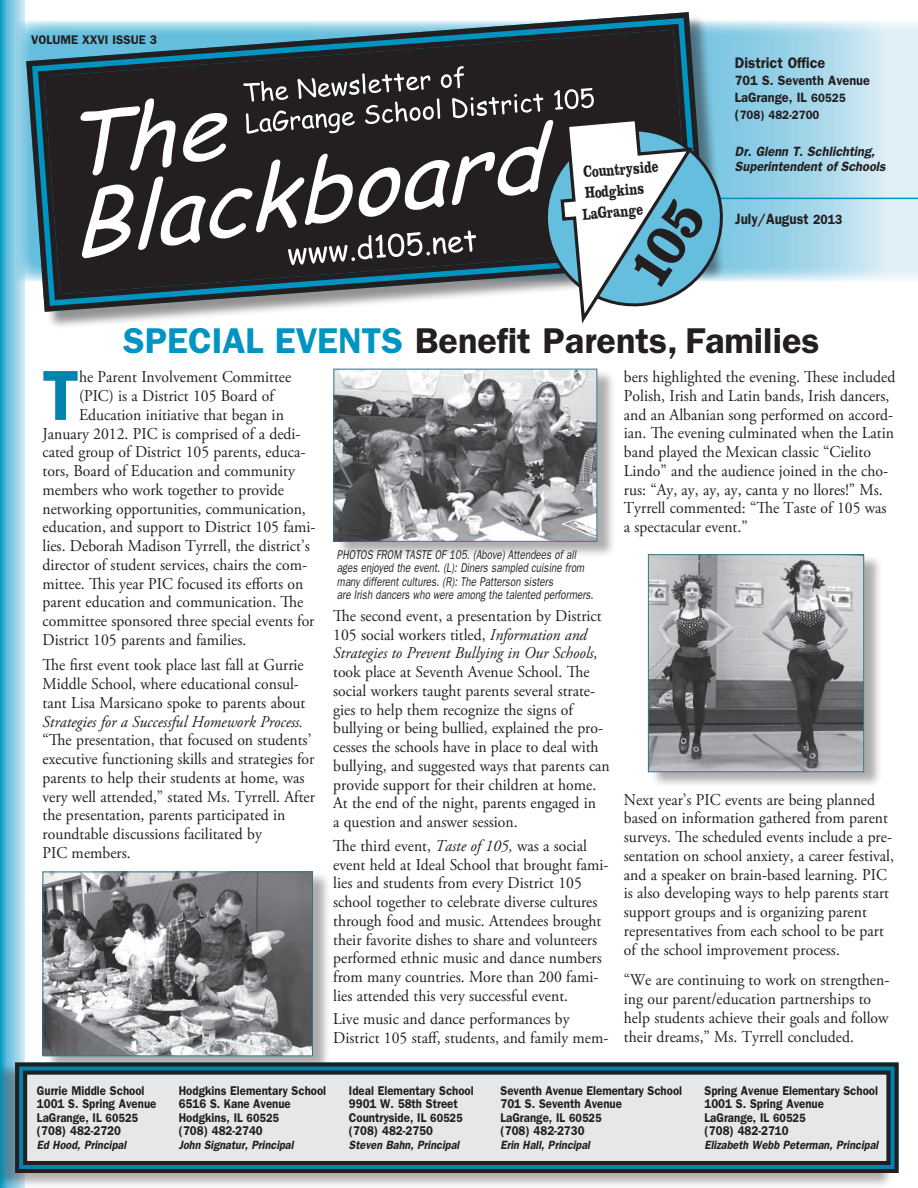
<style>
.page{position:relative;width:918px;height:1188px;background:#fff}
.page>*{position:absolute;margin:0;border:0;box-sizing:border-box;transform-origin:0 0}
.Body_Copy{font:600 71.1px "Franklin Gothic";color:#0084ae;scale:.95 1}
.Headline_2__SS_Big{font:600 36px "Franklin Gothic";color:#231f20}
.Body_Copy-2{font:16.5px/18.8px "Adobe Garamond Pro";color:#231f20;scale:.95 1}
.t1{font:700 16.5px/21px "Clarendon";color:#231f20;scale:.73 1}
.t2{font:600 15.3px "Franklin Gothic";color:#231f20;scale:.94 1}
.t3{font:600 15px "Franklin Gothic";color:#231f20;scale:.9 1}
.t4{font:italic 600 13.5px/15.1px "Franklin Gothic";color:#231f20;scale:.94 1}
.t5{font:600 13.5px/16.8px "Franklin Gothic";color:#231f20;scale:.94 1}
.t6{font:600 12.75px/13.5px "Franklin Gothic";color:#231f20;scale:.9 1}
.Body_Copy-3{font:italic 12.75px/13.5px "Franklin Gothic";color:#231f20;scale:.77 1}
.t7{font:600 12.6px "Franklin Gothic";color:#231f20}
.t8{font:600 12.15px "Franklin Gothic";color:#231f20;scale:.94 1}
.t9{font:italic 600 12px "Franklin Gothic";color:#231f20;scale:.9 1}
.s1{font-size:12.15px}
.s2{font-size:13.5px}
.s3{color:#0094c3}
.s4{font-style:italic}
.s5{font-size:12px}
</style>
<div class="page">
<svg style="left:0;top:0;width:25px;height:1062px;background:#71c3de"></svg>
<div style="left:45px;top:872px;width:287px;height:201px;background:#231f20;opacity:.37"></div>
<img style="left:45px;top:874px;width:266px;height:180px">
<div style="left:43px;top:872px;width:270px;height:184px;border:1px solid #367589"></div>
<svg style="left:15px;top:21px;width:903px;height:261px;background:#b0dbec"></svg>
<svg style="left:17px;top:3px;width:699px;height:318px"></svg>
<svg style="left:23px;top:9px;width:687px;height:306px"></svg>
<svg style="left:35px;top:21px;width:663px;height:282px;background:#34535f"></svg>
<hr style="left:663px;top:198px;width:255px;height:1px;background:#0094c3">
<div style="left:0;top:1062px;width:894px;height:126px;background:#231f20;opacity:.36"></div>
<svg style="left:13px;top:1061px;width:886px;height:114px;background:#becad0"></svg>
<div style="left:23px;top:1071px;width:868px;height:94px;border:4px solid #231f20"></div>
<svg style="left:82px;top:120px;width:161px;height:138px;fill:#231f20"></svg>
<svg style="left:80px;top:98px;width:148px;height:78px"></svg>
<div style="left:336px;top:369px;width:280px;height:189px;background:#231f20;opacity:.37"></div>
<img style="left:336px;top:371px;width:259px;height:169px">
<div style="left:334px;top:369px;width:263px;height:173px;border:1px solid #367589"></div>
<div style="left:650px;top:554px;width:233px;height:235px;background:#231f20;opacity:.37"></div>
<img style="left:650px;top:556px;width:212px;height:214px">
<div style="left:648px;top:554px;width:216px;height:218px;border:1px solid #367589"></div>
<svg style="left:243px;top:66px;width:482px;height:258px"></svg>
<p class="t7" style="left:31px;top:32px;width:128px">VOLUME XXVI ISSUE 3</p>
<p class="t1" style="left:578px;top:162px;width:111px;rotate:-5deg">Countryside<br>Hodgkins<br>LaGrange</p>
<p class="t2" style="left:735px;top:54px;width:98px">District Office</p>
<p class="t5" style="left:735px;top:71px;width:145px">701 S. Seventh Avenue<br>LaGrange, IL <span class="s1">60525</span></p>
<p class="t8" style="left:735px;top:107px;width:91px"><span class="s2">(</span>708) 482-2700</p>
<p class="t4" style="left:735px;top:144px;width:162px">Dr. Glenn T. Schlichting,<br>Superintendent of Schools</p>
<p class="t3" style="left:735px;top:210px;width:120px">July/August <span class="s2">2013</span></p>
<p class="Headline_2__SS_Big" style="left:123px;top:319px;width:698px"><span class="s3">SPECIAL EVENTS</span> Benefit Parents, Families</p>
<p class="Body_Copy" style="left:43px;top:353px;width:40px">T</p>
<p class="Body_Copy-2" style="left:79px;top:368px;width:225px">he Parent Involvement Committee</p>
<p class="Body_Copy-2" style="left:79px;top:387px;width:207px">(PIC) is a District 105 Board of</p>
<p class="Body_Copy-2" style="left:79px;top:406px;width:217px">Education initiative that began in</p>
<p class="Body_Copy-2" style="left:43px;top:425px;width:273px">January 2012. PIC is comprised of a dedi-</p>
<p class="Body_Copy-2" style="left:43px;top:443px;width:278px">cated group of District 105 parents, educa-</p>
<p class="Body_Copy-2" style="left:43px;top:462px;width:267px">tors, Board of Education and community</p>
<p class="Body_Copy-2" style="left:43px;top:481px;width:256px">members who work together to provide</p>
<p class="Body_Copy-2" style="left:43px;top:500px;width:279px">networking opportunities, communication,</p>
<p class="Body_Copy-2" style="left:43px;top:518px;width:289px">education, and support to District 105 fami-</p>
<p class="Body_Copy-2" style="left:43px;top:537px;width:283px">lies. Deborah Madison Tyrrell, the district’s</p>
<p class="Body_Copy-2" style="left:43px;top:556px;width:280px">director of student services, chairs the com-</p>
<p class="Body_Copy-2" style="left:43px;top:575px;width:276px">mittee. This year PIC focused its efforts on</p>
<p class="Body_Copy-2" style="left:43px;top:593px;width:276px">parent education and communication. The</p>
<p class="Body_Copy-2" style="left:43px;top:612px;width:288px">committee sponsored three special events for</p>
<p class="Body_Copy-2" style="left:43px;top:631px;width:216px">District 105 parents and families.</p>
<p class="Body_Copy-2" style="left:43px;top:656px;width:288px">The first event took place last fall at Gurrie Middle School, where educational consul&shy;tant Lisa Marsicano spoke to parents about <span class="s4">Strategies for a Successful Homework Process. </span>“The presentation, that focused on students’ executive functioning skills and strategies for parents to help their students at home, was very well attended,” stated Ms. Tyrrell. After the presentation, parents participated in roundtable discussions facilitated by<br>PIC members.</p>
<p class="Body_Copy-3" style="left:337px;top:547px;width:335px">PHOTOS FROM TASTE OF 105. (Above) Attendees of all ages enjoyed the event. (L): Diners sampled cuisine from many different cultures. (R): The Patterson sisters<br>are Irish dancers who were among the talented performers.</p>
<p class="Body_Copy-2" style="left:333px;top:607px;width:293px">The second event, a presentation by District 105 social workers titled, <span class="s4">Information and Strategies to Prevent Bullying in Our Schools, </span>took place at Seventh Avenue School. The social workers taught parents several strate&shy;gies to help them recognize the signs of bullying or being bullied, explained the pro&shy;cesses the schools have in place to deal with bullying, and suggested ways that parents can provide support for their children at home.<br>At the end of the night, parents engaged in<br>a question and answer session.</p>
<p class="Body_Copy-2" style="left:333px;top:837px;width:291px">The third event, <span class="s4">Taste of 105,</span> was a social event held at Ideal School that brought fami&shy;lies and students from every District 105 school together to celebrate diverse cultures through food and music. Attendees brought their favorite dishes to share and volunteers performed ethnic music and dance numbers from many countries. More than 200 fami&shy;lies attended this very successful event.</p>
<p class="Body_Copy-2" style="left:333px;top:1010px;width:291px">Live music and dance performances by<br>District 105 staff, students, and family mem-</p>
<p class="Body_Copy-2" style="left:624px;top:368px;width:287px">bers highlighted the evening. These included Polish, Irish and Latin bands, Irish dancers, and an Albanian song performed on accord&shy;ian. The evening culminated when the Latin band played the Mexican classic “Cielito Lindo” and the audience joined in the cho&shy;rus: “Ay, ay, ay, ay, canta y no llores!” Ms.<br>Tyrrell commented: “The Taste of 105 was a spectacular event.”</p>
<p class="Body_Copy-2" style="left:624px;top:791px;width:286px">Next year’s PIC events are being planned based on information gathered from parent surveys. The scheduled events include a pre&shy;sentation on school anxiety, a career festival, and a speaker on brain-based learning. PIC is also developing ways to help parents start support groups and is organizing parent representatives from each school to be part of the school improvement process.</p>
<p class="Body_Copy-2" style="left:624px;top:971px;width:281px">“We are continuing to work on strengthen&shy;ing our parent/education partnerships to help students achieve their goals and follow their dreams,” Ms. Tyrrell concluded.</p>
<p class="t6" style="left:37px;top:1083px;width:134px">Gurrie Middle School<br>1001 S. Spring Avenue<br>LaGrange, IL <span class="s5">60525 </span>(708) 482-2720</p>
<p class="t9" style="left:37px;top:1138px;width:101px">Ed Hood, Principal</p>
<p class="t6" style="left:179px;top:1083px;width:165px">Hodgkins Elementary School<br>6516 S. Kane Avenue<br>Hodgkins, IL <span class="s5">60525<br></span>(708) 482-2740</p>
<p class="t9" style="left:179px;top:1138px;width:129px">John Signatur, Principal</p>
<p class="t6" style="left:349px;top:1083px;width:140px">Ideal Elementary School<br>9901 W. 58th Street<br>Countryside, IL <span class="s5">60525 </span>(708) 482-2750</p>
<p class="t9" style="left:349px;top:1138px;width:124px">Steven Bahn, Principal</p>
<p class="t6" style="left:500px;top:1083px;width:203px">Seventh Avenue Elementary School<br>701 S. Seventh Avenue<br>LaGrange, IL <span class="s5">60525<br></span>(708) 482-2730</p>
<p class="t9" style="left:500px;top:1138px;width:101px">Erin Hall, Principal</p>
<p class="t6" style="left:705px;top:1083px;width:194px">Spring Avenue Elementary School<br>1001 S. Spring Avenue<br>LaGrange, IL <span class="s5">60525<br></span>(708) 482-2710</p>
<p class="t9" style="left:705px;top:1138px;width:195px">Elizabeth Webb Peterman, Principal</p>
</div>
